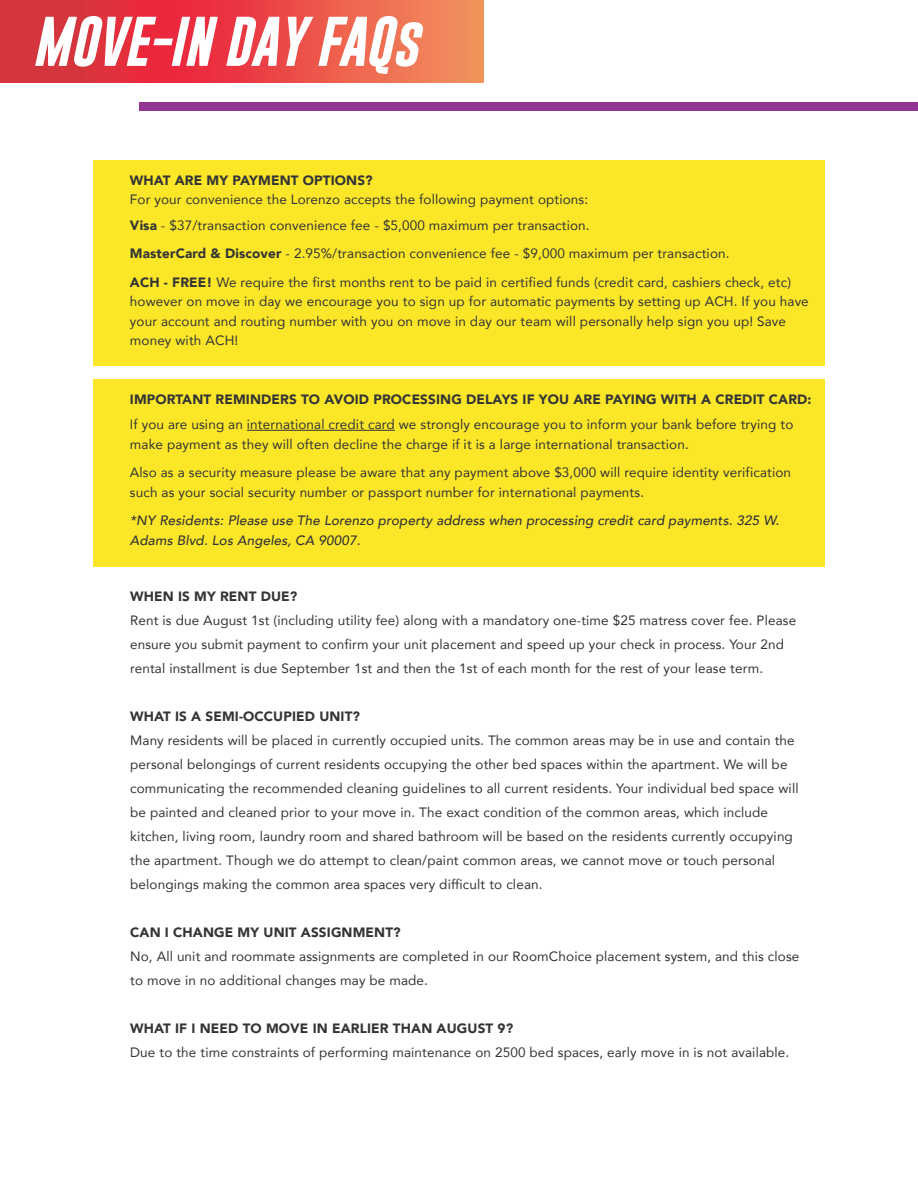
<style>
.page{position:relative;width:918px;height:1188px;background:#fff}
.page>*{position:absolute;margin:0;border:0;box-sizing:border-box;transform-origin:0 0}
.t1{font:italic 700 50.25px "Gobold";color:#fff}
.t2{font:13.5px/24px "Avenir";letter-spacing:.01em;color:#323436}
.t3{font:900 13.5px "Avenir";letter-spacing:.01em;color:#323436}
.t4{font:italic 500 13.5px/19.5px "Avenir";letter-spacing:.01em;color:#323436}
.s1{font-weight:900}
</style>
<div class="page">
<div style="left:139px;top:102px;width:779px;height:9px;background:#943594"></div>
<svg style="left:0;top:0;width:484px;height:83px;background:#e74c46"></svg>
<div style="left:93px;top:160px;width:732px;height:205px;background:#fce628"></div>
<div style="left:93px;top:379px;width:732px;height:187px;background:#fce628"></div>
<hr style="left:247px;top:430px;width:148px;height:1px;background:#323436">
<h1 class="t1" style="left:32px;top:9px;width:388px">MOVE-IN DAY FAQs</h1>
<p class="t3" style="left:130px;top:169px;width:244px">WHAT ARE MY PAYMENT OPTIONS?</p>
<p class="t2" style="left:130px;top:186px;width:461px;line-height:25.5px">For your convenience the Lorenzo accepts the following payment options:<br><span class="s1">Visa</span> - $37/transaction convenience fee - $5,000 maximum per transaction.</p>
<p class="t2" style="left:130px;top:239px;width:663px;line-height:28.5px"><span class="s1">MasterCard &amp; Discover</span> - 2.95%/transaction convenience fee - $9,000 maximum per transaction.<br><span class="s1">ACH - FREE!</span> We require the first months rent to be paid in certified funds (credit card, cashiers check, etc)</p>
<p class="t2" style="left:130px;top:291px;width:680px;line-height:19.5px">however on move in day we encourage you to sign up for automatic payments by setting up ACH. If you have your account and routing number with you on move in day our team will personally help sign you up! Save money with ACH!</p>
<p class="t3" style="left:130px;top:387px;width:683px">IMPORTANT REMINDERS TO AVOID PROCESSING DELAYS IF YOU ARE PAYING WITH A CREDIT CARD:</p>
<p class="t2" style="left:130px;top:414px;width:665px;line-height:19.5px">If you are using an international credit card we strongly encourage you to inform your bank before trying to make payment as they will often decline the charge if it is a large international transaction.</p>
<p class="t2" style="left:130px;top:462px;width:663px;line-height:19.5px">Also as a security measure please be aware that any payment above $3,000 will require identity verification such as your social security number or passport number for international payments.</p>
<p class="t4" style="left:130px;top:511px;width:651px">*NY Residents: Please use The Lorenzo property address when processing credit card payments. 325 W.<br>Adams Blvd. Los Angeles, CA 90007.</p>
<p class="t3" style="left:130px;top:585px;width:169px">WHEN IS MY RENT DUE?</p>
<p class="t2" style="left:130px;top:608px;width:668px">Rent is due August 1st (including utility fee) along with a mandatory one-time $25 matress cover fee. Please ensure you submit payment to confirm your unit placement and speed up your check in process. Your 2nd rental installment is due September 1st and then the 1st of each month for the rest of your lease term.</p>
<p class="t3" style="left:130px;top:705px;width:231px">WHAT IS A SEMI-OCCUPIED UNIT?</p>
<p class="t2" style="left:130px;top:728px;width:670px">Many residents will be placed in currently occupied units. The common areas may be in use and contain the personal belongings of current residents occupying the other bed spaces within the apartment. We will be communicating the recommended cleaning guidelines to all current residents. Your individual bed space will be painted and cleaned prior to your move in. The exact condition of the common areas, which include kitchen, living room, laundry room and shared bathroom will be based on the residents currently occupying the apartment. Though we do attempt to clean/paint common areas, we cannot move or touch personal belongings making the common area spaces very difficult to clean.</p>
<p class="t3" style="left:130px;top:921px;width:272px">CAN I CHANGE MY UNIT ASSIGNMENT?</p>
<p class="t2" style="left:130px;top:944px;width:671px">No, All unit and roommate assignments are completed in our RoomChoice placement system, and this close to move in no additional changes may be made.</p>
<p class="t3" style="left:130px;top:1017px;width:385px">WHAT IF I NEED TO MOVE IN EARLIER THAN AUGUST 9?</p>
<p class="t2" style="left:130px;top:1040px;width:661px">Due to the time constraints of performing maintenance on 2500 bed spaces, early move in is not available.</p>
</div>
